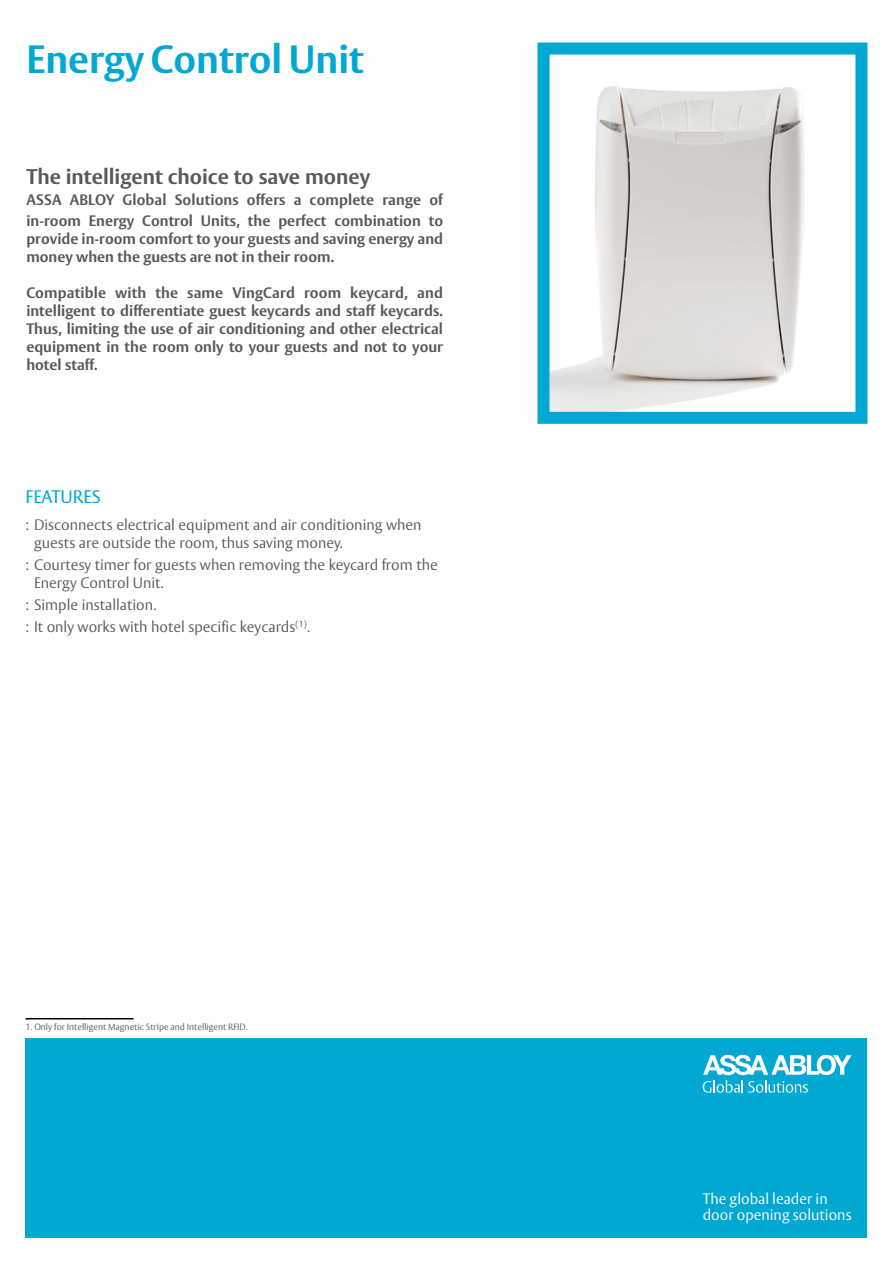
<style>
.page{position:relative;width:893px;height:1263px;background:#fff}
.page>*{position:absolute;margin:0;border:0;box-sizing:border-box;transform-origin:0 0}
.Rubrik_pos{font:700 39px "ASSA Vesta";color:#00a8d2}
.DS_Brødtekst{font:700 21px "ASSA Vesta";color:#58595b}
.DS_Heading_3{font:18px "ASSA Vesta";color:#00a8d2}
.DS_Brødtekst-2{font:700 15px/18px "ASSA Vesta";color:#58595b}
.t1{font:300 15px/18px "ASSA Vesta";color:#58595b}
.Bröd_neg{font:300 15px/16.5px "ASSA Vesta";color:#fff}
.Footnote{font:300 9px "ASSA Vesta";color:#58595b}
</style>
<div class="page">
<img style="left:550px;top:86px;width:255px;height:325px">
<div style="left:537px;top:43px;width:330px;height:381px;border:12px solid #00a8d2"></div>
<hr style="left:26px;top:1018px;width:108px;height:1px;background:#000">
<div style="left:26px;top:1038px;width:841px;height:199px;background:#00a8d2"></div>
<svg style="left:703px;top:1055px;width:148px;height:38px"></svg>
<p class="Rubrik_pos" style="left:26px;top:35px;width:339px">Energy Control Unit</p>
<p class="DS_Brødtekst" style="left:26px;top:163px;width:345px">The intelligent choice to save money</p>
<p class="DS_Brødtekst-2" style="left:26px;top:189px;width:418px;line-height:21px">ASSA ABLOY Global Solutions offers a complete range of in-room Energy Control Units, the perfect combination to</p>
<p class="DS_Brødtekst-2" style="left:26px;top:230px;width:418px">provide in-room comfort to your guests and saving energy and money when the guests are not in their room.</p>
<p class="DS_Brødtekst-2" style="left:26px;top:284px;width:418px;text-align:justify">Compatible with the same VingCard room keycard, and intelligent to differentiate guest keycards and staff keycards.<br>Thus, limiting the use of air conditioning and other electrical equipment in the room only to your guests and not to your hotel staff.</p>
<p class="DS_Heading_3" style="left:26px;top:486px;width:77px">FEATURES</p>
<p class="t1" style="left:34px;top:516px;width:389px;text-indent:-9px">: Disconnects electrical equipment and air conditioning when guests are outside the room, thus saving money.</p>
<p class="t1" style="left:34px;top:556px;width:405px;text-indent:-9px">: Courtesy timer for guests when removing the keycard from the<br>Energy Control Unit.</p>
<p class="t1" style="left:26px;top:597px;width:132px">: Simple installation.</p>
<p class="t1" style="left:26px;top:619px;width:286px">: It only works with hotel specific keycards<sup>(1)</sup>.</p>
<p class="Footnote" style="left:26px;top:1021px;width:224px">1. Only for Intelligent Magnetic Stripe and Intelligent RFID.</p>
<p class="Bröd_neg" style="left:703px;top:1191px;width:150px">The global leader in door opening solutions</p>
</div>
